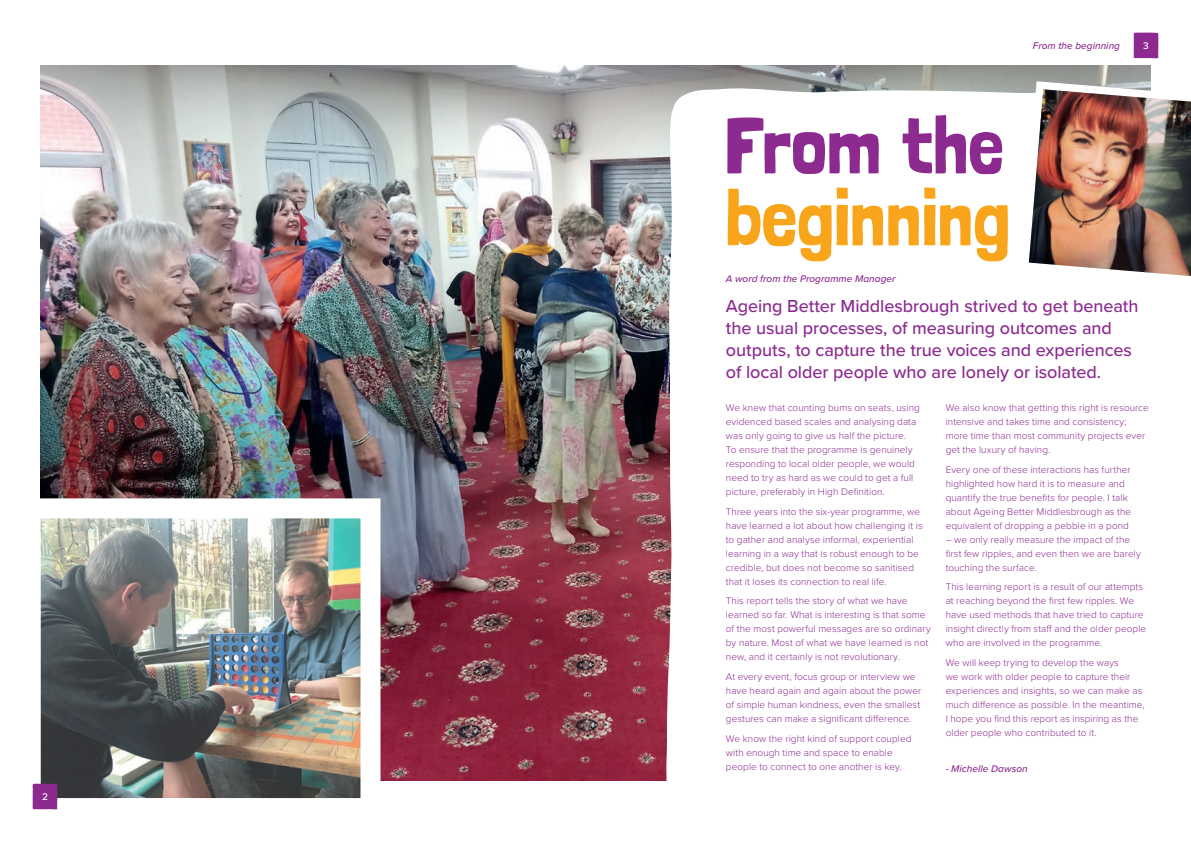
<style>
.page{position:relative;width:1191px;height:842px;background:#fff}
.page>*{position:absolute;margin:0;border:0;box-sizing:border-box;transform-origin:0 0}
.Heading{font:80px/72px "Londrina Solid";letter-spacing:-.01em;color:#f9a51b}
.Intro{font:500 18px/22px "Proxima Nova";letter-spacing:-.005em;color:#8c2a90}
.Body{font:300 10px/14px "Proxima Nova";letter-spacing:.005em;color:#8c2a90}
.Body-2{font:italic 500 10px "Proxima Nova";letter-spacing:.005em;color:#8c2a90}
.Intro-2{font:500 10px "Proxima Nova";color:#fff}
.s1{color:#8c2a90}
</style>
<div class="page">
<img style="left:41px;top:66px;width:1109px;height:714px">
<img style="left:42px;top:519px;width:317px;height:278px">
<svg style="left:664px;top:86px;width:486px;height:695px"></svg>
<svg style="left:1133px;top:33px;width:25px;height:25px"></svg>
<svg style="left:33px;top:784px;width:24px;height:25px"></svg>
<svg style="left:1021px;top:81px;width:130px;height:203px"></svg>
<img style="left:1028px;top:89px;width:163px;height:187px">
<p class="Intro-2" style="left:42px;top:789px;width:7px">2</p>
<p class="Body-2" style="left:1032px;top:39px;width:89px">From the beginning</p>
<p class="Intro-2" style="left:1143px;top:38px;width:7px">3</p>
<p class="Heading" style="left:725px;top:108px;width:287px"><span class="s1">From the </span>beginning</p>
<p class="Body-2" style="left:726px;top:271px;width:171px">A word from the Programme Manager</p>
<p class="Intro" style="left:726px;top:294px;width:414px">Ageing Better Middlesbrough strived to get beneath the usual processes, of measuring outcomes and outputs, to capture the true voices and experiences of local older people who are lonely or isolated.</p>
<p class="Body" style="left:726px;top:400px;width:195px">We knew that counting bums on seats, using evidenced based scales and analysing data was only going to give us half the picture.<br>To ensure that the programme is genuinely responding to local older people, we would need to try as hard as we could to get a full picture, preferably in High Definition.</p>
<p class="Body" style="left:726px;top:504px;width:198px">Three years into the six-year programme, we have learned a lot about how challenging it is to gather and analyse informal, experiential learning in a way that is robust enough to be credible, but does not become so sanitised that it loses its connection to real life.</p>
<p class="Body" style="left:726px;top:593px;width:206px">This report tells the story of what we have learned so far. What is interesting is that some of the most powerful messages are so ordinary by nature. Most of what we have learned is not new, and it certainly is not revolutionary.</p>
<p class="Body" style="left:726px;top:669px;width:197px">At every event, focus group or interview we have heard again and again about the power of simple human kindness, even the smallest gestures can make a significant difference.</p>
<p class="Body" style="left:726px;top:731px;width:187px">We know the right kind of support coupled with enough time and space to enable people to connect to one another is key.</p>
<p class="Body" style="left:945px;top:400px;width:205px">We also know that getting this right is resource intensive and takes time and consistency; more time than most community projects ever get the luxury of having.</p>
<p class="Body" style="left:945px;top:462px;width:187px">Every one of these interactions has further highlighted how hard it is to measure and quantify the true benefits for people. I talk about Ageing Better Middlesbrough as the equivalent of dropping a pebble in a pond</p>
<p class="Body" style="left:945px;top:532px;width:197px">– we only really measure the impact of the first few ripples, and even then we are barely touching the surface.</p>
<p class="Body" style="left:945px;top:579px;width:202px">This learning report is a result of our attempts at reaching beyond the first few ripples. We have used methods that have tried to capture insight directly from staff and the older people who are involved in the programme.</p>
<p class="Body" style="left:945px;top:655px;width:200px">We will keep trying to develop the ways<br>we work with older people to capture their experiences and insights, so we can make as much difference as possible. In the meantime, I hope you find this report as inspiring as the older people who contributed to it.</p>
<p class="Body-2" style="left:945px;top:762px;width:84px">- Michelle Dawson</p>
</div>
